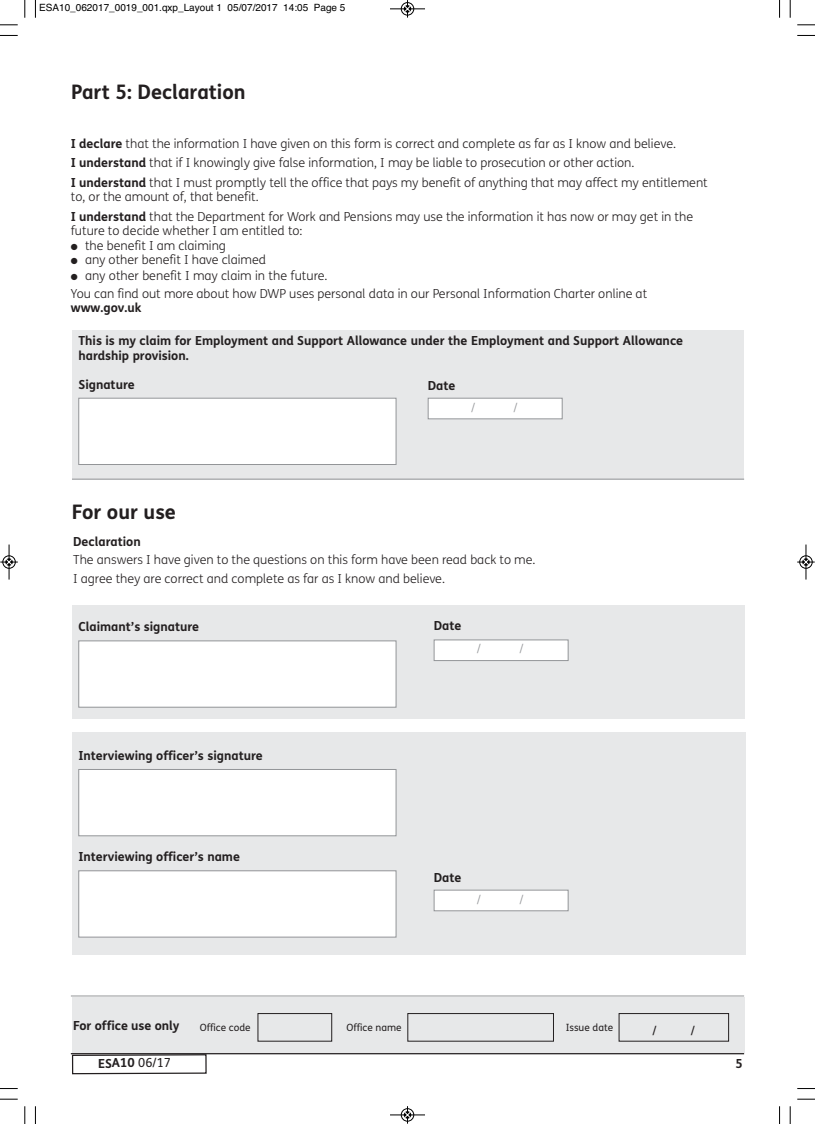
<style>
.page{position:relative;width:815px;height:1124px;background:#fff}
.page>*{position:absolute;margin:0;border:0;box-sizing:border-box;transform-origin:0 0}
.t1{font:700 20px "FS Me";color:#231f20}
.t2{font:300 12.5px/19.8px "FS Me";color:#231f20}
.t3{font:700 12.5px/15px "FS Me";color:#231f20}
.t4{font:300 12.5px "FS Me";color:#939598}
.t5{font:12.5px "FS Me";color:#231f20}
.t6{font:10px "Helvetica";color:#000}
.t7{font:10px "FS Me";color:#231f20}
.s1{font-weight:700}
.s2{font-weight:400}
</style>
<div class="page">
<svg style="left:71px;top:1054px;width:136px;height:20px"></svg>
<div style="left:72px;top:605px;width:672px;height:114px;background:#e7e8e9"></div>
<div style="left:79px;top:641px;width:317px;height:65px;background:#fff"></div>
<div style="left:78px;top:640px;width:318px;height:67px;border:1px solid #939598"></div>
<div style="left:434px;top:640px;width:134px;height:20px;background:#fff"></div>
<div style="left:434px;top:639px;width:134px;height:21px;border:1px solid #939598"></div>
<div style="left:72px;top:732px;width:673px;height:221px;background:#e7e8e9"></div>
<div style="left:79px;top:769px;width:317px;height:66px;background:#fff"></div>
<div style="left:78px;top:769px;width:318px;height:67px;border:1px solid #939598"></div>
<div style="left:434px;top:890px;width:134px;height:20px;background:#fff"></div>
<div style="left:434px;top:889px;width:134px;height:21px;border:1px solid #939598"></div>
<div style="left:79px;top:871px;width:317px;height:65px;background:#fff"></div>
<div style="left:78px;top:870px;width:318px;height:67px;border:1px solid #939598"></div>
<div style="left:72px;top:330px;width:672px;height:149px;background:#e7e8e9"></div>
<div style="left:79px;top:398px;width:317px;height:66px;background:#fff"></div>
<div style="left:78px;top:398px;width:318px;height:67px;border:1px solid #939598"></div>
<div style="left:428px;top:398px;width:134px;height:20px;background:#fff"></div>
<div style="left:428px;top:398px;width:134px;height:21px;border:1px solid #939598"></div>
<div style="left:72px;top:997px;width:672px;height:55px;background:#e7e8e9"></div>
<div style="left:258px;top:1013px;width:74px;height:28px;border:1px solid #231f20"></div>
<div style="left:407px;top:1013px;width:147px;height:28px;border:1px solid #231f20"></div>
<div style="left:619px;top:1013px;width:110px;height:28px;border:1px solid #231f20"></div>
<hr style="left:71px;top:995px;width:673px;height:1px;background:#939598">
<hr style="left:72px;top:478px;width:672px;height:1px;background:#939598">
<hr style="left:71px;top:1052px;width:673px;height:2px;background:#231f20">
<svg style="left:35px;top:0;width:1px;height:18px"></svg>
<svg style="left:0;top:35px;width:18px;height:1px"></svg>
<svg style="left:779px;top:0;width:1px;height:18px"></svg>
<svg style="left:797px;top:35px;width:18px;height:1px"></svg>
<svg style="left:35px;top:1106px;width:1px;height:17px"></svg>
<svg style="left:0;top:1088px;width:18px;height:1px"></svg>
<svg style="left:779px;top:1106px;width:1px;height:17px"></svg>
<svg style="left:797px;top:1088px;width:18px;height:1px"></svg>
<svg style="left:24px;top:0;width:2px;height:18px"></svg>
<svg style="left:0;top:24px;width:18px;height:2px"></svg>
<svg style="left:790px;top:0;width:1px;height:18px"></svg>
<svg style="left:797px;top:24px;width:18px;height:2px"></svg>
<svg style="left:24px;top:1106px;width:2px;height:17px"></svg>
<svg style="left:0;top:1098px;width:18px;height:1px"></svg>
<svg style="left:790px;top:1106px;width:1px;height:17px"></svg>
<svg style="left:797px;top:1098px;width:18px;height:1px"></svg>
<div style="left:401px;top:2px;width:13px;height:14px;border:1px solid #fff;border-radius:50%"></div>
<hr style="left:390px;top:9px;width:35px;height:1px;background:#000">
<div style="left:401px;top:2px;width:13px;height:13px;border:1px solid #000;border-radius:50%"></div>
<svg style="left:404px;top:0;width:7px;height:18px"></svg>
<hr style="left:390px;top:1114px;width:35px;height:1px;background:#000">
<div style="left:401px;top:1108px;width:13px;height:13px;border:1px solid #000;border-radius:50%"></div>
<svg style="left:404px;top:1106px;width:7px;height:17px"></svg>
<div style="left:2px;top:555px;width:14px;height:13px;border:1px solid #fff;border-radius:50%"></div>
<hr style="left:9px;top:544px;width:1px;height:35px;background:#000">
<div style="left:3px;top:555px;width:12px;height:13px;border:1px solid #000;border-radius:50%"></div>
<svg style="left:0;top:558px;width:18px;height:7px"></svg>
<div style="left:799px;top:555px;width:14px;height:13px;border:1px solid #fff;border-radius:50%"></div>
<hr style="left:806px;top:544px;width:1px;height:35px;background:#000">
<div style="left:800px;top:555px;width:12px;height:13px;border:1px solid #000;border-radius:50%"></div>
<svg style="left:797px;top:558px;width:18px;height:7px"></svg>
<p class="t6" style="left:39px;top:2px;width:308px">ESA10_062017_0019_001.qxp_Layout 1 05/07/2017 14:05 Page 5</p>
<h1 class="t1" style="left:71px;top:85px;width:176px">Part 5: Declaration</h1>
<p class="t2" style="left:71px;top:134px;width:638px"><span class="s1">I declare</span> that the information I have given on this form is correct and complete as far as I know and believe.<br><span class="s1">I understand</span> that if I knowingly give false information, I may be liable to prosecution or other action.<br><span class="s1">I understand</span> that I must promptly tell the office that pays my benefit of anything that may affect my entitlement</p>
<p class="t2" style="left:71px;top:188px;width:624px">to, or the amount of, that benefit.<br><span class="s1">I understand</span> that the Department for Work and Pensions may use the information it has now or may get in the</p>
<p class="t2" style="left:71px;top:222px;width:233px">future to decide whether I am entitled to:</p>
<p class="t2" style="left:71px;top:237px;width:157px">● the benefit I am claiming</p>
<p class="t2" style="left:71px;top:251px;width:197px">● any other benefit I have claimed</p>
<p class="t2" style="left:71px;top:267px;width:578px;line-height:17.9px">● any other benefit I may claim in the future.<br>You can find out more about how DWP uses personal data in our Personal Information Charter online at</p>
<p class="t3" style="left:71px;top:301px;width:72px">www.gov.uk</p>
<p class="t3" style="left:78px;top:334px;width:606px">This is my claim for Employment and Support Allowance under the Employment and Support Allowance hardship provision.</p>
<p class="t3" style="left:78px;top:378px;width:58px">Signature</p>
<h1 class="t1" style="left:72px;top:504px;width:106px">For our use</h1>
<p class="t3" style="left:428px;top:379px;width:29px">Date</p>
<p class="t4" style="left:471px;top:402px;width:6px">/</p>
<p class="t4" style="left:514px;top:402px;width:6px">/</p>
<p class="t3" style="left:73px;top:535px;width:69px">Declaration</p>
<p class="t2" style="left:73px;top:552px;width:464px;line-height:18.5px">The answers I have given to the questions on this form have been read back to me.<br>I agree they are correct and complete as far as I know and believe.</p>
<p class="t3" style="left:78px;top:620px;width:122px">Claimant’s signature</p>
<p class="t3" style="left:78px;top:749px;width:186px">Interviewing officer’s signature</p>
<p class="t3" style="left:78px;top:850px;width:163px">Interviewing officer’s name</p>
<p class="t3" style="left:434px;top:619px;width:29px">Date</p>
<p class="t4" style="left:477px;top:644px;width:6px">/</p>
<p class="t4" style="left:519px;top:644px;width:6px">/</p>
<p class="t3" style="left:434px;top:871px;width:29px">Date</p>
<p class="t4" style="left:477px;top:894px;width:6px">/</p>
<p class="t4" style="left:519px;top:894px;width:6px">/</p>
<p class="t3" style="left:73px;top:1019px;width:108px">For office use only</p>
<p class="t7" style="left:200px;top:1023px;width:52px">Office code</p>
<p class="t7" style="left:346px;top:1023px;width:57px">Office name</p>
<p class="t7" style="left:566px;top:1023px;width:49px">Issue date</p>
<p class="t5" style="left:652px;top:1026px;width:6px">/</p>
<p class="t5" style="left:691px;top:1026px;width:6px">/</p>
<p class="t3" style="left:98px;top:1056px;width:74px">ESA10 <span class="s2">06/17</span></p>
<p class="t3" style="left:736px;top:1056px;width:9px">5</p>
</div>
